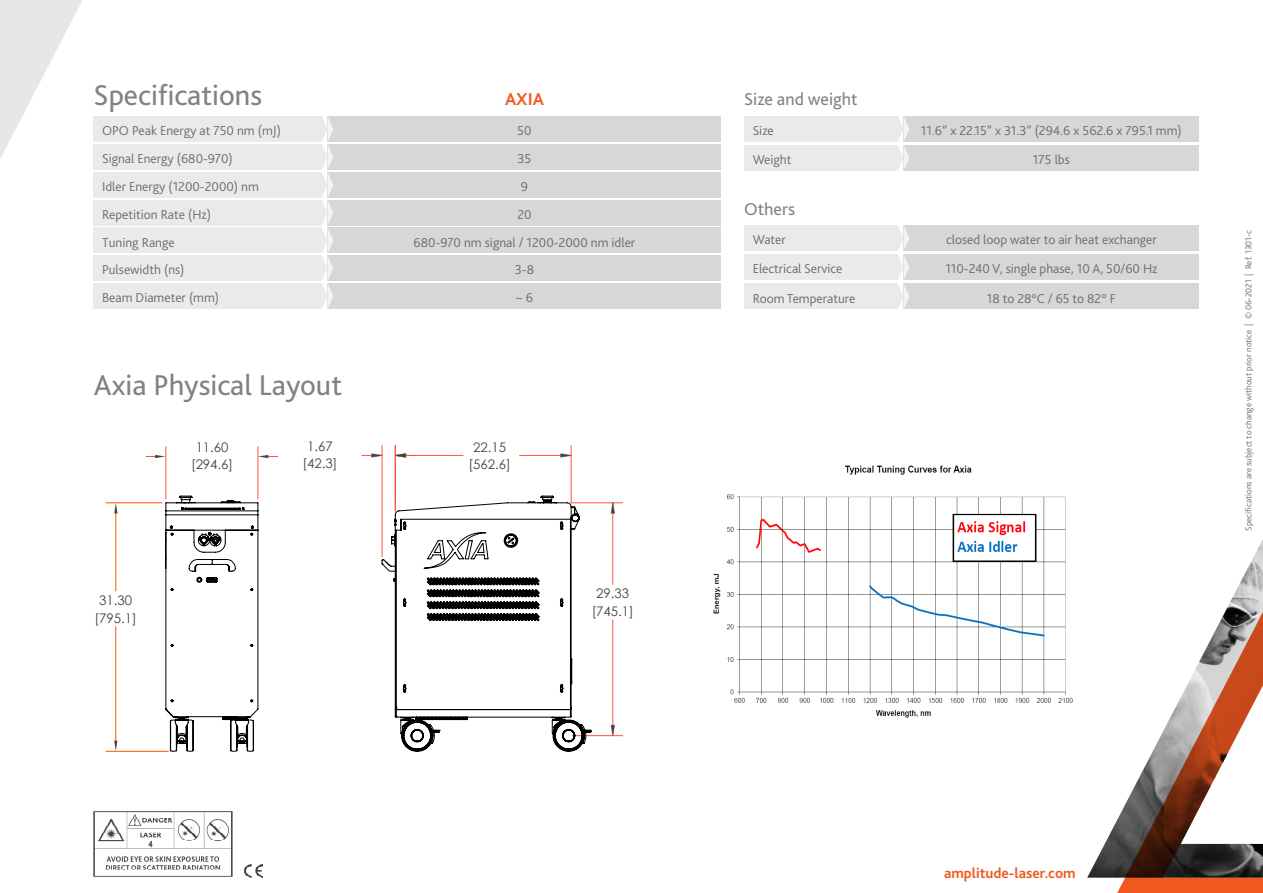
<style>
.page{position:relative;width:1263px;height:893px;background:#fff}
.page>*{position:absolute;margin:0;border:0;box-sizing:border-box;transform-origin:0 0}
.titre_édito{font:30px "Bliss 2";color:#808285}
.titre_édito-2{font:18px "Bliss 2";color:#808285}
.t1{font:700 18px "Bliss 2";color:#f15921}
.t2{font:700 15px "Bliss 2";color:#f15921}
.t3{font:300 13.5px "Bliss 2";color:#6a6b6e}
.t4{font:13.2px/17.7px "Century Gothic";color:#454443;text-align:center}
.t5{font:300 9px "Bliss 2";color:#6c6d70}
</style>
<div class="page">
<svg style="left:0;top:0;width:82px;height:159px"></svg>
<div style="left:328px;top:116px;width:393px;height:26px;background:#d6d7d9"></div>
<div style="left:94px;top:116px;width:228px;height:26px;background:#e9eaeb"></div>
<div style="left:744px;top:145px;width:154px;height:26px;background:#e9eaeb"></div>
<div style="left:903px;top:145px;width:296px;height:26px;background:#d6d7d9"></div>
<div style="left:903px;top:116px;width:296px;height:26px;background:#d6d7d9"></div>
<div style="left:744px;top:116px;width:154px;height:26px;background:#e9eaeb"></div>
<svg style="left:898px;top:118px;width:11px;height:51px"></svg>
<div style="left:328px;top:144px;width:393px;height:26px;background:#d6d7d9"></div>
<div style="left:94px;top:144px;width:228px;height:26px;background:#e9eaeb"></div>
<div style="left:328px;top:172px;width:393px;height:26px;background:#d6d7d9"></div>
<div style="left:94px;top:172px;width:228px;height:26px;background:#e9eaeb"></div>
<div style="left:328px;top:200px;width:393px;height:25px;background:#d6d7d9"></div>
<div style="left:94px;top:200px;width:228px;height:25px;background:#e9eaeb"></div>
<div style="left:328px;top:228px;width:393px;height:25px;background:#d6d7d9"></div>
<div style="left:94px;top:228px;width:228px;height:25px;background:#e9eaeb"></div>
<div style="left:328px;top:255px;width:393px;height:26px;background:#d6d7d9"></div>
<div style="left:94px;top:255px;width:228px;height:26px;background:#e9eaeb"></div>
<div style="left:328px;top:283px;width:393px;height:26px;background:#d6d7d9"></div>
<div style="left:94px;top:283px;width:228px;height:26px;background:#e9eaeb"></div>
<svg style="left:322px;top:116px;width:11px;height:193px"></svg>
<div style="left:744px;top:255px;width:154px;height:25px;background:#e9eaeb"></div>
<div style="left:903px;top:255px;width:296px;height:25px;background:#d6d7d9"></div>
<div style="left:903px;top:225px;width:296px;height:26px;background:#d6d7d9"></div>
<div style="left:744px;top:225px;width:154px;height:26px;background:#e9eaeb"></div>
<div style="left:903px;top:284px;width:296px;height:25px;background:#d6d7d9"></div>
<div style="left:744px;top:284px;width:154px;height:25px;background:#e9eaeb"></div>
<svg style="left:898px;top:227px;width:11px;height:81px"></svg>
<hr style="left:571px;top:445px;width:1px;height:58px;background:#ff5143">
<hr style="left:571px;top:503px;width:52px;height:1px;background:#ff5143">
<hr style="left:573px;top:735px;width:50px;height:1px;background:#ff5143">
<hr style="left:395px;top:445px;width:1px;height:66px;background:#ff5143">
<hr style="left:382px;top:445px;width:1px;height:111px;background:#ff5143">
<hr style="left:258px;top:447px;width:1px;height:52px;background:#ff5143">
<hr style="left:166px;top:447px;width:1px;height:52px;background:#ff5143">
<hr style="left:106px;top:751px;width:62px;height:1px;background:#ff5100">
<hr style="left:106px;top:503px;width:56px;height:1px;background:#ff5100">
<hr style="left:115px;top:627px;width:1px;height:118px;background:#ff5100">
<hr style="left:116px;top:509px;width:1px;height:82px;background:#ff5100">
<svg style="left:372px;top:454px;width:242px;height:282px"></svg>
<svg style="left:381px;top:495px;width:211px;height:257px"></svg>
<svg style="left:165px;top:495px;width:94px;height:257px"></svg>
<svg style="left:146px;top:455px;width:19px;height:3px"></svg>
<svg style="left:258px;top:455px;width:20px;height:3px"></svg>
<svg style="left:114px;top:503px;width:3px;height:10px"></svg>
<svg style="left:114px;top:741px;width:3px;height:10px"></svg>
<img style="left:1087px;top:841px;width:19px;height:37px">
<svg style="left:1106px;top:539px;width:157px;height:354px"></svg>
<img style="left:94px;top:811px;width:138px;height:66px">
<img style="left:245px;top:864px;width:18px;height:12px">
<svg style="left:248px;top:876px;width:15px;height:2px"></svg>
<img style="left:713px;top:465px;width:360px;height:253px">
<p class="titre_édito" style="left:94px;top:76px;width:170px">Specifications</p>
<p class="t1" style="left:505px;top:88px;width:41px">AXIA</p>
<p class="t3" style="left:102px;top:122px;width:180px">OPO Peak Energy at 750 nm (mJ)</p>
<p class="t3" style="left:517px;top:122px;width:16px">50</p>
<p class="t3" style="left:102px;top:150px;width:132px">Signal Energy (680-970)</p>
<p class="t3" style="left:517px;top:150px;width:15px">35</p>
<p class="t3" style="left:102px;top:178px;width:158px">Idler Energy (1200-2000) nm</p>
<p class="t3" style="left:521px;top:178px;width:9px">9</p>
<p class="t3" style="left:102px;top:206px;width:110px">Repetition Rate (Hz)</p>
<p class="t3" style="left:517px;top:206px;width:16px">20</p>
<p class="t3" style="left:102px;top:234px;width:74px">Tuning Range</p>
<p class="t3" style="left:414px;top:234px;width:223px">680-970 nm signal / 1200-2000 nm idler</p>
<p class="t3" style="left:102px;top:262px;width:84px">Pulsewidth (ns)</p>
<p class="t3" style="left:515px;top:262px;width:21px">3-8</p>
<p class="t3" style="left:102px;top:289px;width:119px">Beam Diameter (mm)</p>
<p class="t3" style="left:516px;top:289px;width:19px">~ 6</p>
<p class="titre_édito" style="left:94px;top:367px;width:250px">Axia Physical Layout</p>
<p class="t4" style="left:95px;top:591px;width:44px">31.30 [795.1]</p>
<p class="t4" style="left:191px;top:438px;width:44px">11.60 [294.6]</p>
<p class="t4" style="left:302px;top:437px;width:36px">1.67 [42.3]</p>
<p class="t4" style="left:468px;top:438px;width:44px">22.15 [562.6]</p>
<p class="t4" style="left:592px;top:584px;width:44px">29.33 [745.1]</p>
<p class="titre_édito-2" style="left:744px;top:88px;width:115px">Size and weight</p>
<p class="t3" style="left:753px;top:122px;width:23px">Size</p>
<p class="t3" style="left:921px;top:122px;width:262px">11.6” x 22.15” x 31.3” (294.6 x 562.6 x 795.1 mm)</p>
<p class="t3" style="left:753px;top:151px;width:40px">Weight</p>
<p class="t3" style="left:1033px;top:151px;width:38px">175 lbs</p>
<p class="titre_édito-2" style="left:744px;top:198px;width:53px">Others</p>
<p class="t3" style="left:753px;top:231px;width:35px">Water</p>
<p class="t3" style="left:946px;top:231px;width:212px">closed loop water to air heat exchanger</p>
<p class="t3" style="left:753px;top:261px;width:91px">Electrical Service</p>
<p class="t3" style="left:945px;top:261px;width:213px">110-240 V, single phase, 10 A, 50/60 Hz</p>
<p class="t3" style="left:753px;top:290px;width:104px">Room Temperature</p>
<p class="t3" style="left:987px;top:290px;width:130px">18 to 28°C / 65 to 82° F</p>
<p class="t5" style="left:1243px;top:531px;width:302px;rotate:-90deg">Specifications are subject to change without prior notice | © 06-2021 | Ref. 1301-c</p>
<p class="t2" style="left:944px;top:863px;width:133px">amplitude-laser.com</p>
</div>
